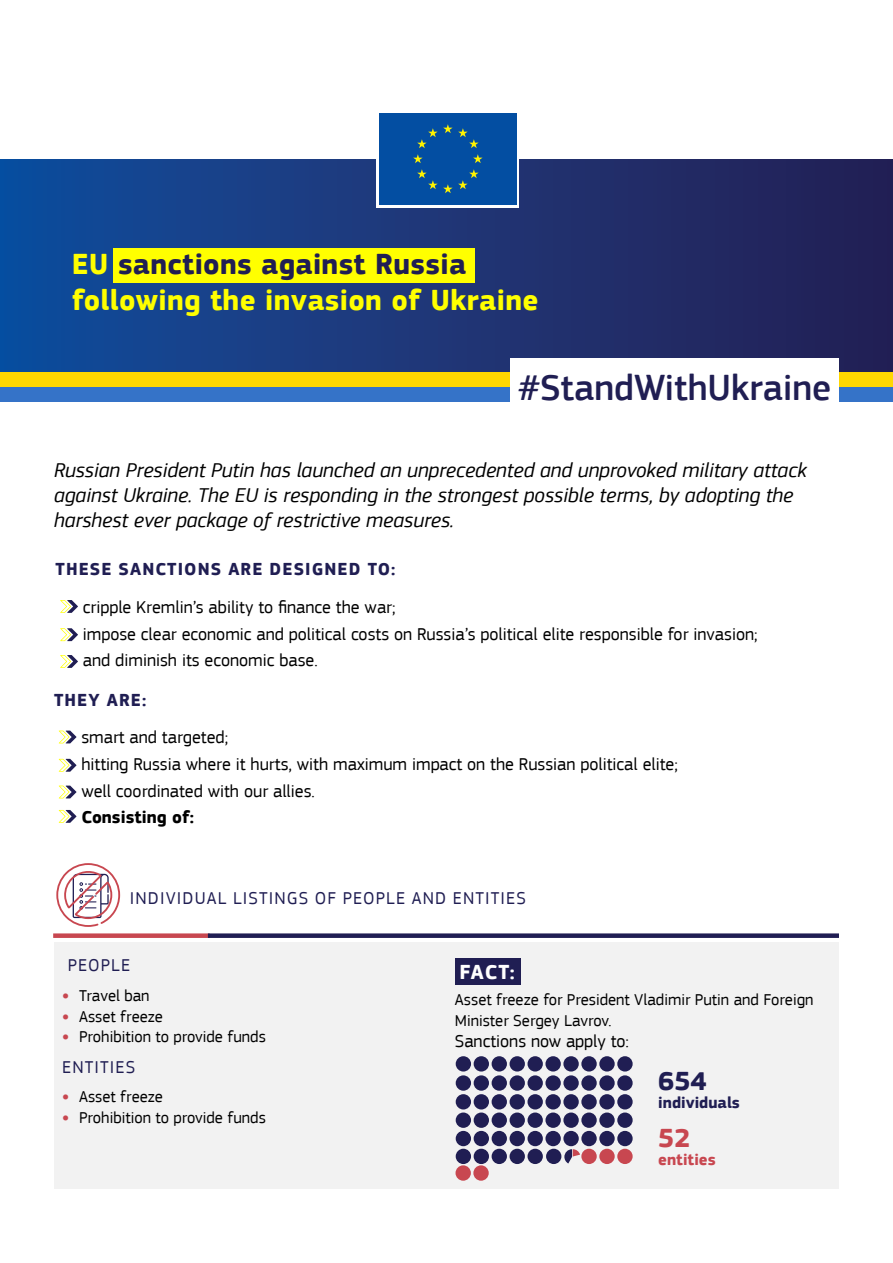
<style>
.page{position:relative;width:893px;height:1263px;background:#fff}
.page>*{position:absolute;margin:0;border:0;box-sizing:border-box;transform-origin:0 0}
.t1{font:500 37.5px "EC Square Sans Pro";color:#201e53}
.t2{font:700 30px/36px "EC Square Sans Pro";letter-spacing:.01em;color:#ff0}
.t3{font:700 27px "EC Square Sans Pro";color:#201e53}
.t4{font:700 27px "EC Square Sans Pro";color:#c84750}
.t5{font:italic 21px/25.2px "EC Square Sans Pro";color:#000}
.t6{font:700 21px "EC Square Sans Pro";color:#fff}
.t7{font:18px/26.7px "EC Square Sans Pro";color:#000}
.t8{font:18px "EC Square Sans Pro";letter-spacing:.06em;color:#201e53}
.t9{font:700 18px "EC Square Sans Pro";letter-spacing:.06em;color:#201e53}
.t10{font:700 18px "EC Square Sans Pro";color:#000}
.t11{font:16.5px/20.9px "EC Square Sans Pro";color:#000}
.t12{font:700 16.5px "EC Square Sans Pro";color:#201e53}
.t13{font:700 16.5px "EC Square Sans Pro";color:#c84750}
.s1{color:#201e53}
.s2{font-weight:700;font-size:18px;color:#c84750}
</style>
<div class="page">
<div style="left:0;top:159px;width:893px;height:213px;background:linear-gradient(to right,#114d9c,#271f53)"></div>
<div style="left:376px;top:111px;width:143px;height:97px;background:#fff"></div>
<div style="left:379px;top:113px;width:138px;height:92px;background:#034ea2"></div>
<svg style="left:413px;top:154px;width:10px;height:9px"></svg>
<svg style="left:417px;top:169px;width:62px;height:24px"></svg>
<svg style="left:473px;top:154px;width:10px;height:9px"></svg>
<svg style="left:417px;top:124px;width:62px;height:24px"></svg>
<svg style="left:60px;top:600px;width:18px;height:13px"></svg>
<svg style="left:60px;top:628px;width:18px;height:13px"></svg>
<svg style="left:60px;top:655px;width:18px;height:13px"></svg>
<svg style="left:59px;top:731px;width:18px;height:12px"></svg>
<svg style="left:59px;top:759px;width:18px;height:13px"></svg>
<svg style="left:59px;top:786px;width:18px;height:12px"></svg>
<svg style="left:59px;top:810px;width:18px;height:13px"></svg>
<div style="left:0;top:372px;width:893px;height:15px;background:#ffd700"></div>
<div style="left:0;top:387px;width:893px;height:15px;background:#3573c8"></div>
<div style="left:510px;top:359px;width:329px;height:54px;background:#fff"></div>
<div style="left:114px;top:248px;width:361px;height:34px;background:#ff0"></div>
<div style="left:54px;top:942px;width:785px;height:246px;background:#f2f2f2"></div>
<div style="left:455px;top:958px;width:66px;height:26px;background:#201e53"></div>
<div style="left:53px;top:933px;width:157px;height:5px;background:#c84750"></div>
<div style="left:208px;top:933px;width:631px;height:5px;background:#201e53"></div>
<svg style="left:56px;top:863px;width:64px;height:64px"></svg>
<div style="left:456px;top:1056px;width:15px;height:15px;background:#201e53;border-radius:50%"></div>
<div style="left:474px;top:1056px;width:15px;height:15px;background:#201e53;border-radius:50%"></div>
<div style="left:492px;top:1056px;width:15px;height:15px;background:#201e53;border-radius:50%"></div>
<div style="left:510px;top:1056px;width:15px;height:15px;background:#201e53;border-radius:50%"></div>
<div style="left:527px;top:1056px;width:16px;height:15px;background:#201e53;border-radius:50%"></div>
<div style="left:545px;top:1056px;width:16px;height:15px;background:#201e53;border-radius:50%"></div>
<div style="left:563px;top:1056px;width:16px;height:15px;background:#201e53;border-radius:50%"></div>
<div style="left:581px;top:1056px;width:16px;height:15px;background:#201e53;border-radius:50%"></div>
<div style="left:599px;top:1056px;width:16px;height:15px;background:#201e53;border-radius:50%"></div>
<div style="left:617px;top:1056px;width:16px;height:15px;background:#201e53;border-radius:50%"></div>
<div style="left:456px;top:1075px;width:15px;height:16px;background:#201e53;border-radius:50%"></div>
<div style="left:474px;top:1075px;width:15px;height:16px;background:#201e53;border-radius:50%"></div>
<div style="left:492px;top:1075px;width:15px;height:16px;background:#201e53;border-radius:50%"></div>
<div style="left:510px;top:1075px;width:15px;height:16px;background:#201e53;border-radius:50%"></div>
<div style="left:527px;top:1075px;width:16px;height:16px;background:#201e53;border-radius:50%"></div>
<div style="left:545px;top:1075px;width:16px;height:16px;background:#201e53;border-radius:50%"></div>
<div style="left:563px;top:1075px;width:16px;height:16px;background:#201e53;border-radius:50%"></div>
<div style="left:581px;top:1075px;width:16px;height:16px;background:#201e53;border-radius:50%"></div>
<div style="left:599px;top:1075px;width:16px;height:16px;background:#201e53;border-radius:50%"></div>
<div style="left:617px;top:1075px;width:16px;height:16px;background:#201e53;border-radius:50%"></div>
<div style="left:456px;top:1094px;width:15px;height:15px;background:#201e53;border-radius:50%"></div>
<div style="left:474px;top:1094px;width:15px;height:15px;background:#201e53;border-radius:50%"></div>
<div style="left:492px;top:1094px;width:15px;height:15px;background:#201e53;border-radius:50%"></div>
<div style="left:510px;top:1094px;width:15px;height:15px;background:#201e53;border-radius:50%"></div>
<div style="left:527px;top:1094px;width:16px;height:15px;background:#201e53;border-radius:50%"></div>
<div style="left:545px;top:1094px;width:16px;height:15px;background:#201e53;border-radius:50%"></div>
<div style="left:563px;top:1094px;width:16px;height:15px;background:#201e53;border-radius:50%"></div>
<div style="left:581px;top:1094px;width:16px;height:15px;background:#201e53;border-radius:50%"></div>
<div style="left:599px;top:1094px;width:16px;height:15px;background:#201e53;border-radius:50%"></div>
<div style="left:617px;top:1094px;width:16px;height:15px;background:#201e53;border-radius:50%"></div>
<div style="left:456px;top:1112px;width:15px;height:16px;background:#201e53;border-radius:50%"></div>
<div style="left:474px;top:1112px;width:15px;height:16px;background:#201e53;border-radius:50%"></div>
<div style="left:492px;top:1112px;width:15px;height:16px;background:#201e53;border-radius:50%"></div>
<div style="left:510px;top:1112px;width:15px;height:16px;background:#201e53;border-radius:50%"></div>
<div style="left:527px;top:1112px;width:16px;height:16px;background:#201e53;border-radius:50%"></div>
<div style="left:545px;top:1112px;width:16px;height:16px;background:#201e53;border-radius:50%"></div>
<div style="left:563px;top:1112px;width:16px;height:16px;background:#201e53;border-radius:50%"></div>
<div style="left:581px;top:1112px;width:16px;height:16px;background:#201e53;border-radius:50%"></div>
<div style="left:599px;top:1112px;width:16px;height:16px;background:#201e53;border-radius:50%"></div>
<div style="left:617px;top:1112px;width:16px;height:16px;background:#201e53;border-radius:50%"></div>
<div style="left:456px;top:1131px;width:15px;height:15px;background:#201e53;border-radius:50%"></div>
<div style="left:474px;top:1131px;width:15px;height:15px;background:#201e53;border-radius:50%"></div>
<div style="left:492px;top:1131px;width:15px;height:15px;background:#201e53;border-radius:50%"></div>
<div style="left:510px;top:1131px;width:15px;height:15px;background:#201e53;border-radius:50%"></div>
<div style="left:527px;top:1131px;width:16px;height:15px;background:#201e53;border-radius:50%"></div>
<div style="left:456px;top:1149px;width:15px;height:15px;background:#201e53;border-radius:50%"></div>
<div style="left:474px;top:1149px;width:15px;height:15px;background:#201e53;border-radius:50%"></div>
<div style="left:492px;top:1149px;width:15px;height:15px;background:#201e53;border-radius:50%"></div>
<div style="left:510px;top:1149px;width:15px;height:15px;background:#201e53;border-radius:50%"></div>
<div style="left:527px;top:1149px;width:16px;height:15px;background:#201e53;border-radius:50%"></div>
<div style="left:545px;top:1131px;width:16px;height:15px;background:#201e53;border-radius:50%"></div>
<div style="left:563px;top:1131px;width:16px;height:15px;background:#201e53;border-radius:50%"></div>
<div style="left:581px;top:1131px;width:16px;height:15px;background:#201e53;border-radius:50%"></div>
<div style="left:599px;top:1131px;width:16px;height:15px;background:#201e53;border-radius:50%"></div>
<div style="left:617px;top:1131px;width:16px;height:15px;background:#201e53;border-radius:50%"></div>
<div style="left:473px;top:1165px;width:16px;height:16px;background:#c84750;border-radius:50%"></div>
<div style="left:581px;top:1149px;width:16px;height:15px;background:#c84750;border-radius:50%"></div>
<div style="left:599px;top:1149px;width:16px;height:15px;background:#c84750;border-radius:50%"></div>
<div style="left:617px;top:1149px;width:16px;height:15px;background:#c84750;border-radius:50%"></div>
<div style="left:455px;top:1165px;width:16px;height:16px;background:#c84750;border-radius:50%"></div>
<svg style="left:564px;top:1149px;width:16px;height:14px"></svg>
<div style="left:546px;top:1149px;width:15px;height:15px;background:#201e53;border-radius:50%"></div>
<h2 class="t2" style="left:72px;top:247px;width:468px">EU <span class="s1">sanctions against Russia </span>following the invasion of Ukraine</h2>
<h1 class="t1" style="left:518px;top:366px;width:315px">#StandWithUkraine</h1>
<p class="t5" style="left:54px;top:457px;width:754px">Russian President Putin has launched an unprecedented and unprovoked military attack against Ukraine. The EU is responding in the strongest possible terms, by adopting the harshest ever package of restrictive measures.</p>
<p class="t9" style="left:56px;top:559px;width:341px">THESE SANCTIONS ARE DESIGNED TO:</p>
<p class="t7" style="left:83px;top:594px;width:676px">cripple Kremlin’s ability to finance the war;<br>impose clear economic and political costs on Russia’s political elite responsible for invasion; and diminish its economic base.</p>
<p class="t9" style="left:54px;top:689px;width:94px">THEY ARE:</p>
<p class="t7" style="left:81px;top:724px;width:598px">smart and targeted;<br>hitting Russia where it hurts, with maximum impact on the Russian political elite; well coordinated with our allies.</p>
<p class="t10" style="left:81px;top:806px;width:114px">Consisting of:</p>
<p class="t8" style="left:130px;top:888px;width:397px">INDIVIDUAL LISTINGS OF PEOPLE AND ENTITIES</p>
<p class="t8" style="left:68px;top:955px;width:64px">PEOPLE</p>
<p class="t11" style="left:62px;top:985px;width:89px"><span class="s2">•</span> Travel ban</p>
<p class="t11" style="left:62px;top:1006px;width:103px"><span class="s2">•</span> Asset freeze</p>
<p class="t11" style="left:62px;top:1027px;width:205px"><span class="s2">•</span> Prohibition to provide funds</p>
<p class="t8" style="left:62px;top:1056px;width:74px">ENTITIES</p>
<p class="t11" style="left:62px;top:1086px;width:103px"><span class="s2">•</span> Asset freeze</p>
<p class="t11" style="left:62px;top:1107px;width:205px"><span class="s2">•</span> Prohibition to provide funds</p>
<p class="t6" style="left:459px;top:959px;width:57px">FACT:</p>
<p class="t11" style="left:455px;top:989px;width:360px">Asset freeze for President Vladimir Putin and Foreign<br>Minister Sergey Lavrov.</p>
<p class="t7" style="left:455px;top:1028px;width:176px">Sanctions now apply to:</p>
<h3 class="t3" style="left:658px;top:1065px;width:50px">654</h3>
<p class="t12" style="left:658px;top:1093px;width:83px">individuals</p>
<h3 class="t4" style="left:658px;top:1122px;width:34px">52</h3>
<p class="t13" style="left:658px;top:1149px;width:59px">entities</p>
</div>
